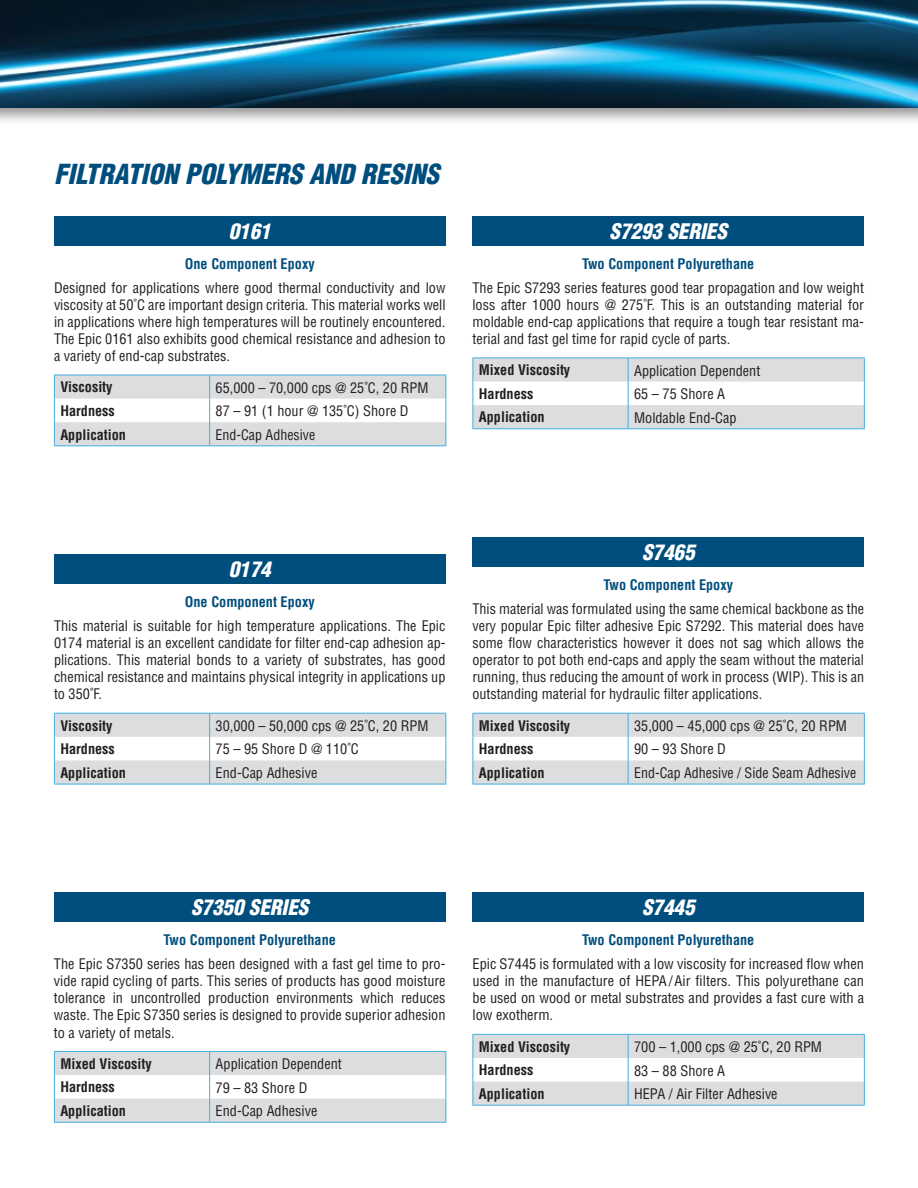
<style>
.page{position:relative;width:918px;height:1188px;background:#fff}
.page>*{position:absolute;margin:0;border:0;box-sizing:border-box;transform-origin:0 0}
.t1{font:italic 900 condensed 27px "Helvetica";color:#004e7d}
.t2{font:italic 900 condensed 21px "Helvetica";color:#fff}
.t3{font:condensed 14.25px/17.1px "Helvetica";color:#231f20;text-align:justify}
.t4{font:700 condensed 14.25px "Helvetica";color:#231f20}
.t5{font:700 condensed 14.25px "Helvetica";color:#004e7d}
</style>
<div class="page">
<div style="left:0;top:0;width:918px;height:125px;background:#231f20;opacity:.5"></div>
<img style="left:0;top:0;width:918px;height:108px">
<div style="left:54px;top:216px;width:392px;height:29px;background:#004e7d"></div>
<svg style="left:54px;top:375px;width:393px;height:71px"></svg>
<hr style="left:210px;top:445px;width:236px;height:1px;background:#44ade2">
<div style="left:54px;top:554px;width:392px;height:29px;background:#004e7d"></div>
<hr style="left:54px;top:784px;width:156px;height:1px;background:#44ade2">
<svg style="left:54px;top:713px;width:393px;height:71px"></svg>
<hr style="left:210px;top:784px;width:236px;height:1px;background:#44ade2">
<div style="left:54px;top:892px;width:392px;height:29px;background:#004e7d"></div>
<svg style="left:54px;top:1051px;width:393px;height:71px"></svg>
<hr style="left:54px;top:1122px;width:156px;height:1px;background:#44ade2">
<hr style="left:210px;top:1122px;width:236px;height:1px;background:#44ade2">
<div style="left:472px;top:216px;width:392px;height:29px;background:#004e7d"></div>
<svg style="left:472px;top:358px;width:393px;height:70px"></svg>
<hr style="left:472px;top:428px;width:156px;height:1px;background:#44ade2">
<hr style="left:628px;top:428px;width:237px;height:1px;background:#44ade2">
<div style="left:472px;top:537px;width:392px;height:29px;background:#004e7d"></div>
<svg style="left:472px;top:713px;width:393px;height:71px"></svg>
<hr style="left:472px;top:784px;width:156px;height:1px;background:#44ade2">
<hr style="left:628px;top:784px;width:237px;height:1px;background:#44ade2">
<div style="left:472px;top:892px;width:392px;height:29px;background:#004e7d"></div>
<svg style="left:472px;top:1034px;width:393px;height:71px"></svg>
<hr style="left:472px;top:1105px;width:156px;height:1px;background:#44ade2">
<hr style="left:628px;top:1105px;width:237px;height:1px;background:#44ade2">
<h1 class="t1" style="left:54px;top:157px;width:386px">FILTRATION POLYMERS AND RESINS</h1>
<h2 class="t2" style="left:229px;top:218px;width:43px">0161</h2>
<p class="t5" style="left:185px;top:255px;width:131px">One Component Epoxy</p>
<p class="t3" style="left:54px;top:279px;width:393px">Designed for applications where good thermal conductivity and low viscosity at 50˚C are important design criteria. This material works well in applications where high temperatures will be routinely encountered.<br>The Epic 0161 also exhibits good chemical resistance and adhesion to a variety of end-cap substrates.</p>
<p class="t4" style="left:60px;top:378px;width:54px">Viscosity</p>
<p class="t3" style="left:216px;top:379px;width:214px">65,000 – 70,000 cps @ 25˚C, 20 RPM</p>
<p class="t4" style="left:60px;top:402px;width:56px">Hardness</p>
<p class="t3" style="left:216px;top:402px;width:195px">87 – 91 (1 hour @ 135˚C) Shore D</p>
<p class="t4" style="left:60px;top:426px;width:67px">Application</p>
<p class="t3" style="left:216px;top:426px;width:101px">End-Cap Adhesive</p>
<h2 class="t2" style="left:610px;top:218px;width:119px">S7293 SERIES</h2>
<p class="t5" style="left:582px;top:255px;width:174px">Two Component Polyurethane</p>
<p class="t3" style="left:472px;top:279px;width:393px">The Epic S7293 series features good tear propagation and low weight loss after 1000 hours @ 275˚F. This is an outstanding material for moldable end-cap applications that require a tough tear resistant ma&shy;terial and fast gel time for rapid cycle of parts.</p>
<p class="t4" style="left:479px;top:361px;width:93px">Mixed Viscosity</p>
<p class="t3" style="left:634px;top:362px;width:128px">Application Dependent</p>
<p class="t4" style="left:479px;top:385px;width:56px">Hardness</p>
<p class="t3" style="left:634px;top:385px;width:93px">65 – 75 Shore A</p>
<p class="t4" style="left:479px;top:409px;width:67px">Application</p>
<p class="t3" style="left:634px;top:409px;width:104px">Moldable End-Cap</p>
<h2 class="t2" style="left:229px;top:556px;width:43px">0174</h2>
<p class="t5" style="left:185px;top:593px;width:131px">One Component Epoxy</p>
<p class="t3" style="left:54px;top:617px;width:393px">This material is suitable for high temperature applications. The Epic 0174 material is an excellent candidate for filter end-cap adhesion ap&shy;plications. This material bonds to a variety of substrates, has good chemical resistance and maintains physical integrity in applications up to 350˚F.</p>
<p class="t4" style="left:60px;top:717px;width:54px">Viscosity</p>
<p class="t3" style="left:216px;top:717px;width:214px">30,000 – 50,000 cps @ 25˚C, 20 RPM</p>
<p class="t4" style="left:60px;top:740px;width:56px">Hardness</p>
<p class="t3" style="left:216px;top:740px;width:145px">75 – 95 Shore D @ 110˚C</p>
<p class="t4" style="left:60px;top:764px;width:67px">Application</p>
<p class="t3" style="left:216px;top:764px;width:103px">End-Cap Adhesive</p>
<h2 class="t2" style="left:642px;top:539px;width:54px">S7465</h2>
<p class="t5" style="left:603px;top:576px;width:131px">Two Component Epoxy</p>
<p class="t3" style="left:472px;top:600px;width:393px">This material was formulated using the same chemical backbone as the very popular Epic filter adhesive Epic S7292. This material does have some flow characteristics however it does not sag which allows the operator to pot both end-caps and apply the seam without the material running, thus reducing the amount of work in process (WIP). This is an outstanding material for hydraulic filter applications.</p>
<p class="t4" style="left:479px;top:717px;width:93px">Mixed Viscosity</p>
<p class="t3" style="left:634px;top:717px;width:214px">35,000 – 45,000 cps @ 25˚C, 20 RPM</p>
<p class="t4" style="left:479px;top:740px;width:56px">Hardness</p>
<p class="t3" style="left:634px;top:740px;width:93px">90 – 93 Shore D</p>
<p class="t4" style="left:479px;top:764px;width:67px">Application</p>
<p class="t3" style="left:634px;top:764px;width:224px">End-Cap Adhesive / Side Seam Adhesive</p>
<h2 class="t2" style="left:191px;top:895px;width:119px">S7350 SERIES</h2>
<p class="t5" style="left:164px;top:931px;width:174px">Two Component Polyurethane</p>
<p class="t3" style="left:54px;top:955px;width:393px">The Epic S7350 series has been designed with a fast gel time to pro&shy;vide rapid cycling of parts. This series of products has good moisture tolerance in uncontrolled production environments which reduces waste. The Epic S7350 series is designed to provide superior adhesion to a variety of metals.</p>
<p class="t4" style="left:60px;top:1055px;width:93px">Mixed Viscosity</p>
<p class="t3" style="left:216px;top:1055px;width:128px">Application Dependent</p>
<p class="t4" style="left:60px;top:1079px;width:56px">Hardness</p>
<p class="t3" style="left:216px;top:1079px;width:93px">79 – 83 Shore D</p>
<p class="t4" style="left:60px;top:1102px;width:67px">Application</p>
<p class="t3" style="left:216px;top:1102px;width:103px">End-Cap Adhesive</p>
<h2 class="t2" style="left:642px;top:895px;width:54px">S7445</h2>
<p class="t5" style="left:582px;top:931px;width:174px">Two Component Polyurethane</p>
<p class="t3" style="left:472px;top:955px;width:393px">Epic S7445 is formulated with a low viscosity for increased flow when used in the manufacture of HEPA/Air filters. This polyurethane can be used on wood or metal substrates and provides a fast cure with a low exotherm.</p>
<p class="t4" style="left:479px;top:1038px;width:93px">Mixed Viscosity</p>
<p class="t3" style="left:634px;top:1038px;width:189px">700 – 1,000 cps @ 25˚C, 20 RPM</p>
<p class="t4" style="left:479px;top:1061px;width:56px">Hardness</p>
<p class="t3" style="left:634px;top:1062px;width:93px">83 – 88 Shore A</p>
<p class="t4" style="left:479px;top:1085px;width:67px">Application</p>
<p class="t3" style="left:634px;top:1085px;width:145px">HEPA / Air Filter Adhesive</p>
</div>
